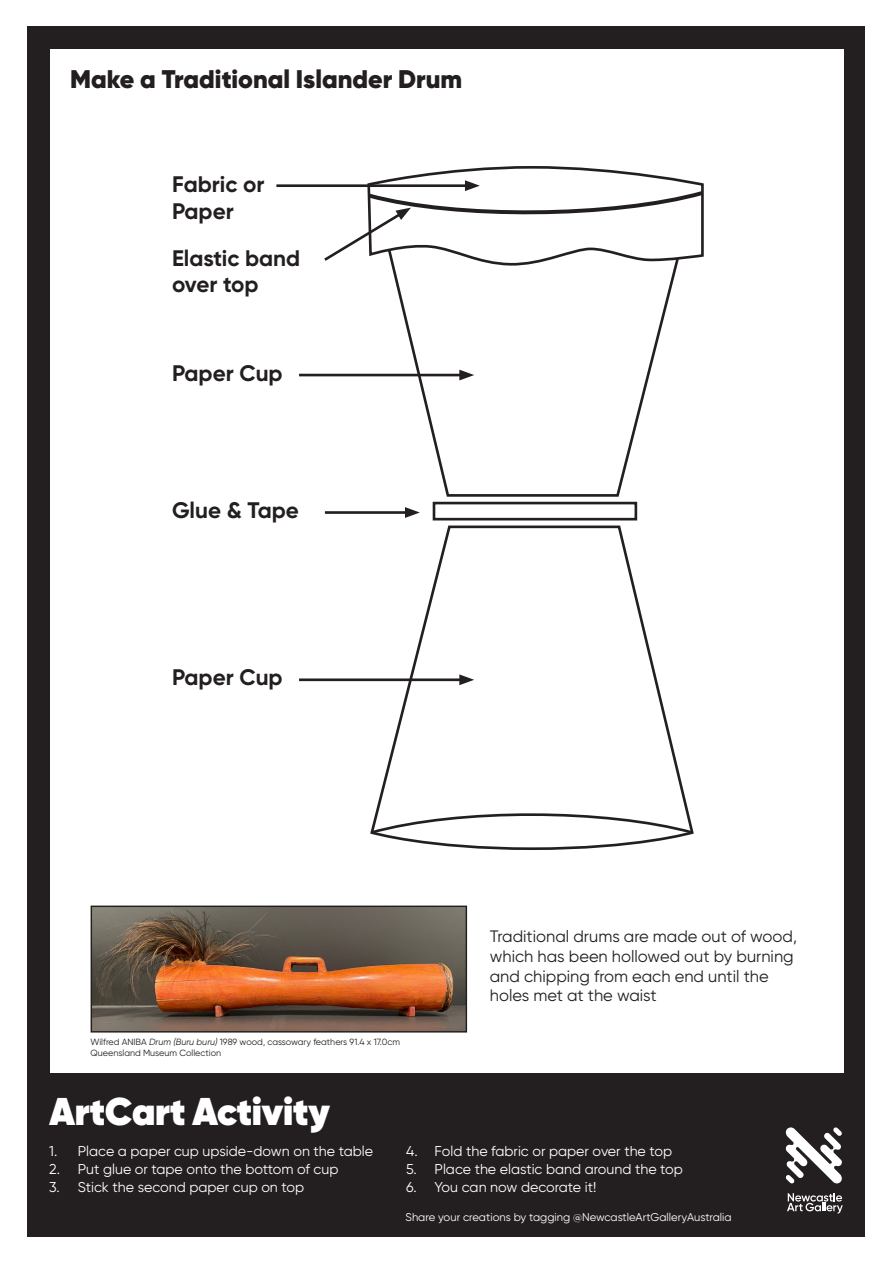
<style>
.page{position:relative;width:893px;height:1263px;background:#fff}
.page>*{position:absolute;margin:0;border:0;box-sizing:border-box;transform-origin:0 0}
.t1{font:800 38.7px "Gilroy";letter-spacing:-.01em;color:#fff}
.t2{font:900 25.5px "Gilroy";color:#231f20}
.t3{font:700 22.5px/27px "Gilroy";color:#231f20}
.t4{font:16.5px/19.8px "Gilroy";color:#231f20}
.t5{font:14.25px "Gilroy";color:#fff}
.t6{font:11.25px "Gilroy";color:#fff}
.t7{font:9px/10.5px "Gilroy";color:#231f20}
.s1{font-style:italic}
</style>
<div class="page">
<div style="left:28px;top:26px;width:837px;height:1211px;background:#231f20"></div>
<div style="left:50px;top:49px;width:794px;height:1024px;background:#fff"></div>
<svg style="left:785px;top:1127px;width:57px;height:57px"></svg>
<svg style="left:787px;top:1193px;width:56px;height:20px"></svg>
<svg style="left:369px;top:525px;width:319px;height:325px"></svg>
<svg style="left:369px;top:808px;width:325px;height:28px"></svg>
<div style="left:433px;top:502px;width:204px;height:18px;border:3px solid #231f20"></div>
<svg style="left:437px;top:456px;width:192px;height:41px"></svg>
<svg style="left:366px;top:166px;width:312px;height:290px"></svg>
<hr style="left:276px;top:184px;width:194px;height:3px;background:#231f20">
<hr style="left:299px;top:374px;width:165px;height:2px;background:#231f20">
<svg style="left:459px;top:370px;width:15px;height:10px"></svg>
<hr style="left:299px;top:678px;width:165px;height:3px;background:#231f20">
<svg style="left:459px;top:674px;width:15px;height:11px"></svg>
<hr style="left:325px;top:511px;width:85px;height:3px;background:#231f20">
<svg style="left:405px;top:507px;width:15px;height:11px"></svg>
<svg style="left:321px;top:167px;width:383px;height:98px"></svg>
<img style="left:93px;top:907px;width:372px;height:123px">
<div style="left:91px;top:905px;width:376px;height:127px;border:1px solid #231f20"></div>
<p class="t2" style="left:70px;top:63px;width:394px">Make a Traditional Islander Drum</p>
<p class="t3" style="left:172px;top:171px;width:94px">Fabric or<br>Paper</p>
<p class="t3" style="left:172px;top:244px;width:130px;line-height:26.4px">Elastic band over top</p>
<p class="t3" style="left:172px;top:359px;width:112px">Paper Cup</p>
<p class="t3" style="left:172px;top:497px;width:128px">Glue &amp; Tape</p>
<p class="t3" style="left:172px;top:664px;width:112px">Paper Cup</p>
<p class="t7" style="left:91px;top:1037px;width:311px">Wilfred ANIBA <span class="s1">Drum (Buru buru)</span> 1989 wood, cassowary feathers 91.4 x 17.0cm<br>Queensland Museum Collection</p>
<p class="t1" style="left:50px;top:1086px;width:282px">ArtCart Activity</p>
<p class="t4" style="left:490px;top:926px;width:309px">Traditional drums are made out of wood, which has been hollowed out by burning and chipping from each end until the holes met at the waist</p>
<p class="t5" style="left:49px;top:1143px;width:325px">1. Place a paper cup upside-down on the table</p>
<p class="t5" style="left:49px;top:1161px;width:291px">2. Put glue or tape onto the bottom of cup</p>
<p class="t5" style="left:49px;top:1179px;width:256px">3. Stick the second paper cup on top</p>
<p class="t5" style="left:406px;top:1143px;width:268px">4. Fold the fabric or paper over the top</p>
<p class="t5" style="left:406px;top:1161px;width:278px">5. Place the elastic band around the top</p>
<p class="t5" style="left:406px;top:1179px;width:192px">6. You can now decorate it!</p>
<p class="t6" style="left:406px;top:1210px;width:328px">Share your creations by tagging @NewcastleArtGalleryAustralia</p>
</div>
